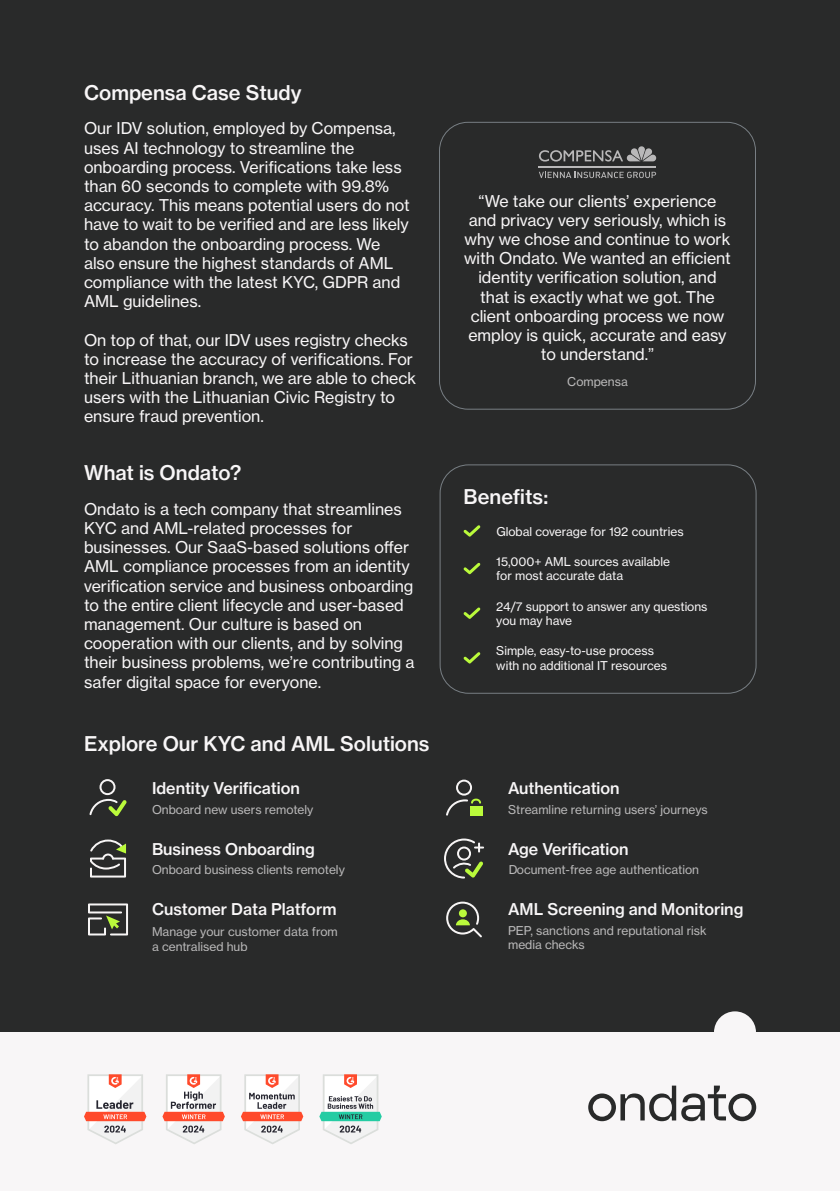
<style>
.page{position:relative;width:840px;height:1191px;background:#fff}
.page>*{position:absolute;margin:0;border:0;box-sizing:border-box;transform-origin:0 0}
.t1{font:20px "N Haas Grotesk TX Pro 65 Md";color:#f8f6f7}
.t2{font:16px/19.2px "N Haas Grotesk TX Pro 55 Rg";color:#f8f6f7}
.t3{font:16px "N Haas Grotesk TX Pro 65 Md";color:#f8f6f7}
.t4{font:12px/14.4px "N Haas Grotesk TX Pro 55 Rg";color:#f8f6f7}
</style>
<div class="page">
<div style="left:0;top:0;width:839px;height:1191px;background:#292a2a"></div>
<div style="left:439px;top:464px;width:317px;height:230px;border:1px solid #c8d4df;border-radius:28px"></div>
<div style="left:0;top:1032px;width:839px;height:159px;background:#f8f6f7"></div>
<div style="left:713px;top:1011px;width:42px;height:42px;background:#f8f6f7;border-radius:50%"></div>
<svg style="left:588px;top:1085px;width:87px;height:36px"></svg>
<svg style="left:681px;top:1085px;width:74px;height:36px"></svg>
<svg style="left:463px;top:525px;width:17px;height:11px"></svg>
<svg style="left:463px;top:562px;width:17px;height:12px"></svg>
<svg style="left:463px;top:607px;width:17px;height:12px"></svg>
<svg style="left:463px;top:652px;width:17px;height:11px"></svg>
<svg style="left:89px;top:779px;width:38px;height:37px"></svg>
<svg style="left:90px;top:839px;width:36px;height:38px"></svg>
<svg style="left:88px;top:903px;width:40px;height:32px"></svg>
<div style="left:470px;top:806px;width:12px;height:9px;background:#bafa3b"></div>
<svg style="left:446px;top:779px;width:35px;height:36px"></svg>
<svg style="left:444px;top:838px;width:40px;height:40px"></svg>
<svg style="left:446px;top:901px;width:35px;height:36px"></svg>
<svg style="left:319px;top:1074px;width:62px;height:70px"></svg>
<svg style="left:162px;top:1074px;width:63px;height:70px"></svg>
<svg style="left:84px;top:1074px;width:62px;height:70px"></svg>
<svg style="left:241px;top:1074px;width:62px;height:70px"></svg>
<div style="left:439px;top:122px;width:316px;height:288px;border:1px solid #c8d4df;border-radius:28px"></div>
<hr style="left:538px;top:166px;width:117px;height:1px;background:#f8f6f7">
<svg style="left:539px;top:172px;width:116px;height:6px"></svg>
<svg style="left:539px;top:146px;width:116px;height:15px"></svg>
<p class="t1" style="left:84px;top:80px;width:219px">Compensa Case Study</p>
<p class="t2" style="left:84px;top:119px;width:327px">Our IDV solution, employed by Compensa, uses AI technology to streamline the onboarding process. Verifications take less than 60 seconds to complete with 99.8% accuracy. This means potential users do not have to wait to be verified and are less likely to abandon the onboarding process. We also ensure the highest standards of AML compliance with the latest KYC, GDPR and AML guidelines.</p>
<p class="t2" style="left:84px;top:330px;width:333px">On top of that, our IDV uses registry checks to increase the accuracy of verifications. For their Lithuanian branch, we are able to check users with the Lithuanian Civic Registry to ensure fraud prevention.</p>
<p class="t1" style="left:84px;top:460px;width:159px">What is Ondato?</p>
<p class="t2" style="left:84px;top:499px;width:332px">Ondato is a tech company that streamlines KYC and AML-related processes for businesses. Our SaaS-based solutions offer AML compliance processes from an identity verification service and business onboarding to the entire client lifecycle and user-based management. Our culture is based on cooperation with our clients, and by solving their business problems, we’re contributing a safer digital space for everyone.</p>
<p class="t1" style="left:84px;top:731px;width:347px">Explore Our KYC and AML Solutions</p>
<p class="t3" style="left:152px;top:778px;width:149px">Identity Verification</p>
<p class="t4" style="left:152px;top:802px;width:163px">Onboard new users remotely</p>
<p class="t3" style="left:152px;top:839px;width:164px">Business Onboarding</p>
<p class="t4" style="left:152px;top:863px;width:194px">Onboard business clients remotely</p>
<p class="t3" style="left:152px;top:899px;width:186px">Customer Data Platform</p>
<p class="t4" style="left:152px;top:924px;width:187px">Manage your customer data from a centralised hub</p>
<p class="t2" style="left:464px;top:191px;width:268px;text-align:center">“We take our clients’ experience and privacy very seriously, which is why we chose and continue to work with Ondato. We wanted an efficient identity verification solution, and that is exactly what we got. The client onboarding process we now employ is quick, accurate and easy to understand.”</p>
<p class="t4" style="left:567px;top:374px;width:62px">Compensa</p>
<p class="t1" style="left:463px;top:484px;width:86px">Benefits:</p>
<p class="t4" style="left:496px;top:524px;width:189px">Global coverage for 192 countries</p>
<p class="t4" style="left:496px;top:554px;width:175px">15,000+ AML sources available</p>
<p class="t4" style="left:496px;top:569px;width:128px">for most accurate data</p>
<p class="t4" style="left:496px;top:599px;width:213px">24/7 support to answer any questions</p>
<p class="t4" style="left:496px;top:613px;width:77px">you may have</p>
<p class="t4" style="left:496px;top:644px;width:159px">Simple, easy-to-use process</p>
<p class="t4" style="left:496px;top:658px;width:172px">with no additional IT resources</p>
<p class="t3" style="left:508px;top:778px;width:113px">Authentication</p>
<p class="t4" style="left:508px;top:802px;width:201px">Streamline returning users’ journeys</p>
<p class="t3" style="left:508px;top:839px;width:122px">Age Verification</p>
<p class="t4" style="left:508px;top:863px;width:192px">Document-free age authentication</p>
<p class="t3" style="left:508px;top:899px;width:237px">AML Screening and Monitoring</p>
<p class="t4" style="left:508px;top:923px;width:200px">PEP, sanctions and reputational risk media checks</p>
</div>
